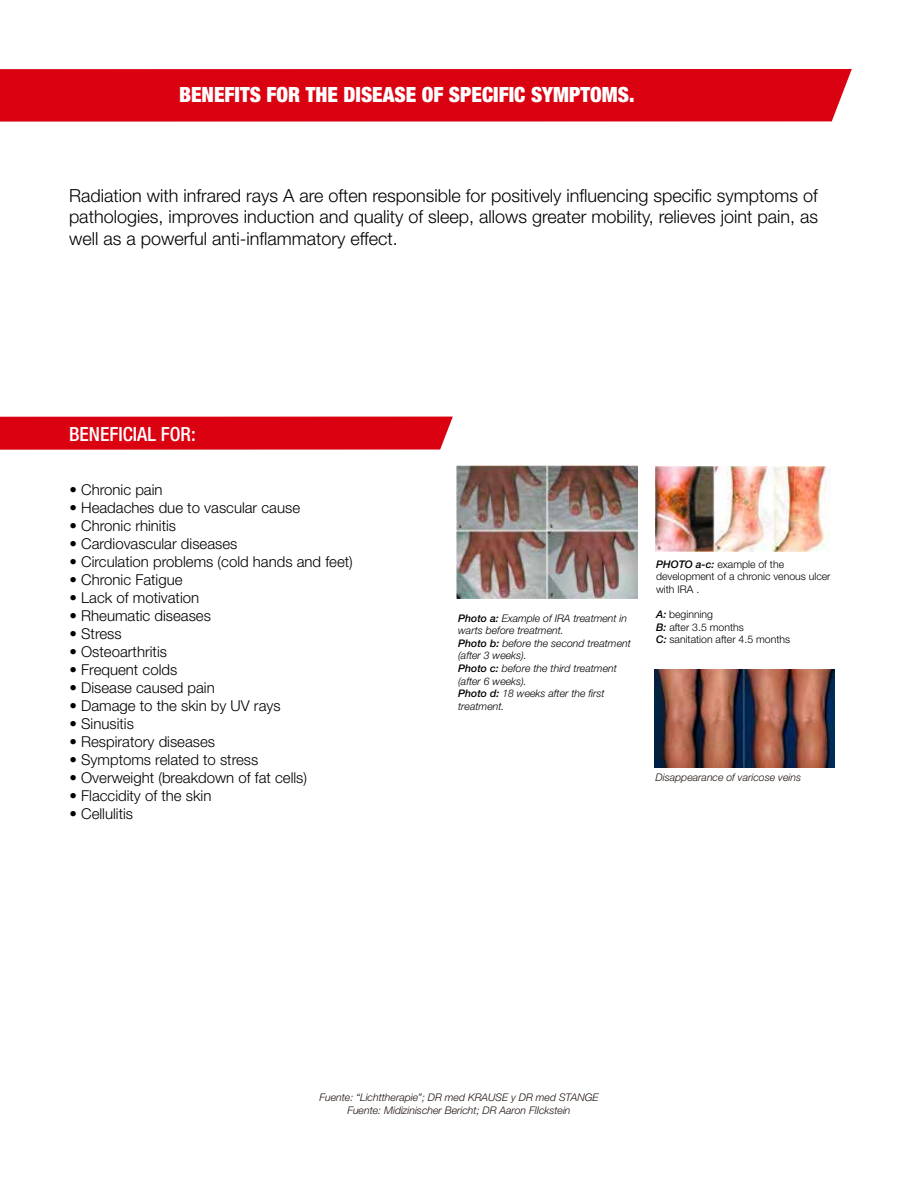
<style>
.page{position:relative;width:918px;height:1188px;background:#fff}
.page>*{position:absolute;margin:0;border:0;box-sizing:border-box;transform-origin:0 0}
.t1{font:900 condensed 21px "Helvetica Neue LT Std";color:#fff}
.t2{font:500 condensed 19.5px "Helvetica Neue LT Std";color:#fff}
.t3{font:300 18px/21.6px "Helvetica Neue LT Std";color:#000;text-align:justify}
.t4{font:300 15px "Helvetica Neue LT Std";color:#000}
.t5{font:italic 300 10.5px/12.6px "Helvetica Neue LT Std";color:#000}
.t6{font:italic 300 10.5px/12.6px "Helvetica Neue LT Std";color:#1e120d;text-align:center}
.t7{font:300 10.5px/12.6px "Helvetica Neue LT Std";color:#000}
.s1{font-weight:500}
.s2{font-weight:500;font-style:italic}
</style>
<div class="page">
<div style="left:0;top:69px;width:852px;height:53px;background:#da0211"></div>
<img style="left:456px;top:465px;width:181px;height:134px">
<img style="left:654px;top:669px;width:180px;height:98px">
<img style="left:656px;top:467px;width:175px;height:84px">
<div style="left:0;top:417px;width:453px;height:33px;background:#da0211"></div>
<h1 class="t1" style="left:179px;top:82px;width:457px">BENEFITS FOR THE DISEASE OF SPECIFIC SYMPTOMS.</h1>
<p class="t3" style="left:69px;top:184px;width:751px">Radiation with infrared rays A are often responsible for positively influencing specific symptoms of pathologies, improves induction and quality of sleep, allows greater mobility, relieves joint pain, as well as a powerful anti-inflammatory effect.</p>
<h2 class="t2" style="left:69px;top:422px;width:128px">BENEFICIAL FOR:</h2>
<p class="t4" style="left:70px;top:481px;width:95px">• Chronic pain</p>
<p class="t4" style="left:70px;top:499px;width:232px">• Headaches due to vascular cause</p>
<p class="t4" style="left:70px;top:517px;width:108px">• Chronic rhinitis</p>
<p class="t4" style="left:70px;top:535px;width:169px">• Cardiovascular diseases</p>
<p class="t4" style="left:70px;top:553px;width:285px">• Circulation problems (cold hands and feet)</p>
<p class="t4" style="left:70px;top:571px;width:115px">• Chronic Fatigue</p>
<p class="t4" style="left:70px;top:589px;width:131px">• Lack of motivation</p>
<p class="t4" style="left:70px;top:607px;width:143px">• Rheumatic diseases</p>
<p class="t4" style="left:70px;top:625px;width:54px">• Stress</p>
<p class="t4" style="left:70px;top:643px;width:99px">• Osteoarthritis</p>
<p class="t4" style="left:70px;top:661px;width:109px">• Frequent colds</p>
<p class="t4" style="left:70px;top:679px;width:147px">• Disease caused pain</p>
<p class="t4" style="left:70px;top:697px;width:213px">• Damage to the skin by UV rays</p>
<p class="t4" style="left:70px;top:715px;width:66px">• Sinusitis</p>
<p class="t4" style="left:70px;top:733px;width:147px">• Respiratory diseases</p>
<p class="t4" style="left:70px;top:751px;width:190px">• Symptoms related to stress</p>
<p class="t4" style="left:70px;top:769px;width:239px">• Overweight (breakdown of fat cells)</p>
<p class="t4" style="left:70px;top:787px;width:143px">• Flaccidity of the skin</p>
<p class="t4" style="left:70px;top:805px;width:65px">• Cellulitis</p>
<p class="t5" style="left:458px;top:611px;width:174px"><span class="s1">Photo a:</span> Example of IRA treatment in warts before treatment.<br><span class="s1">Photo b:</span> before the second treatment (after 3 weeks).<br><span class="s1">Photo c:</span> before the third treatment (after 6 weeks).<br><span class="s1">Photo d:</span> 18 weeks after the first treatment.</p>
<p class="t7" style="left:656px;top:557px;width:176px"><span class="s2">PHOTO a-c:</span> example of the development of a chronic venous ulcer with IRA .</p>
<p class="t7" style="left:656px;top:608px;width:135px"><span class="s2">A:</span> beginning<br><span class="s2">B:</span> after 3.5 months<br><span class="s2">C:</span> sanitation after 4.5 months</p>
<p class="t6" style="left:656px;top:771px;width:147px">Disappearance of varicose veins</p>
<p class="t6" style="left:319px;top:1091px;width:281px">Fuente: “Lichttherapie”; DR med KRAUSE y DR med STANGE<br>Fuente: Midizinischer Bericht; DR Aaron FlIckstein</p>
</div>
